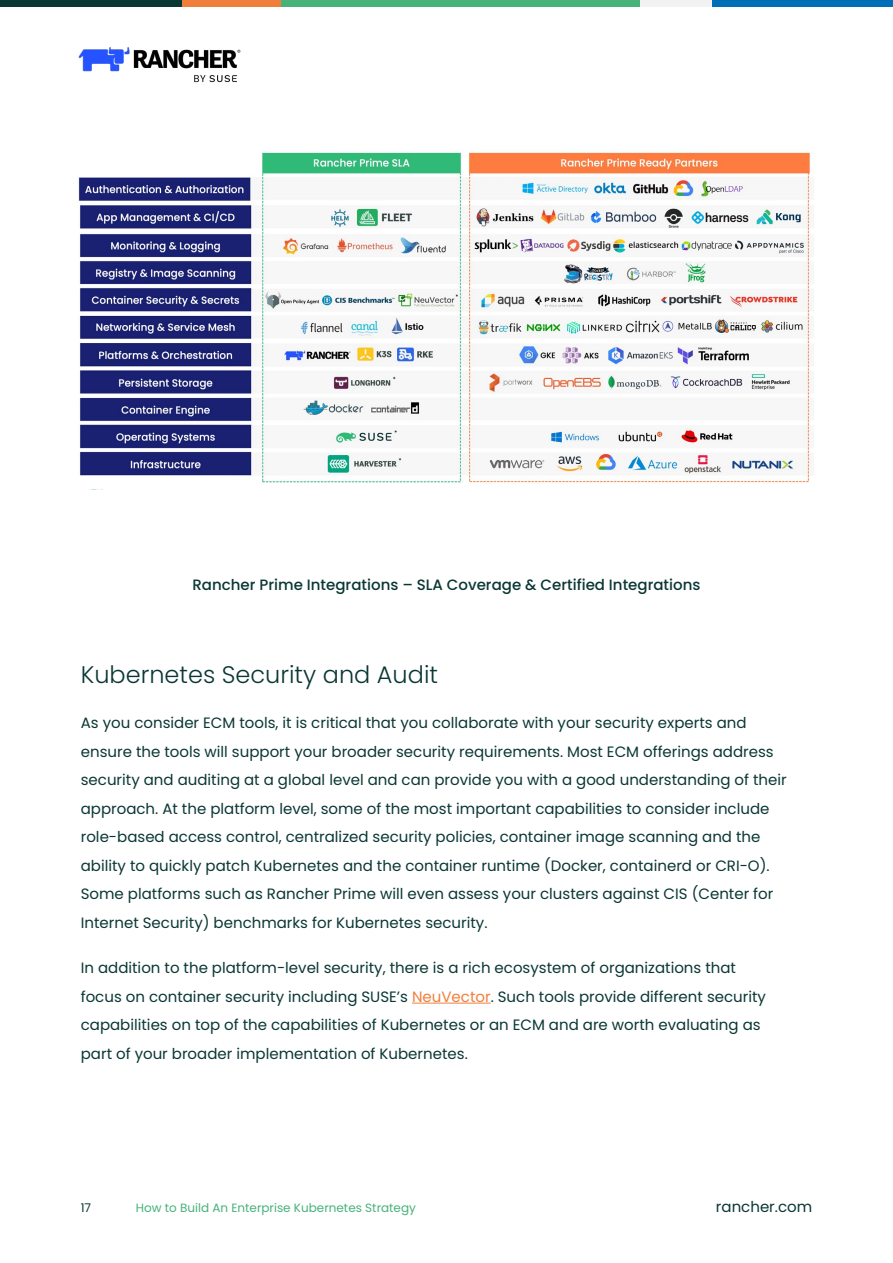
<style>
.page{position:relative;width:893px;height:1263px;background:#fff}
.page>*{position:absolute;margin:0;border:0;box-sizing:border-box;transform-origin:0 0}
.t1{font:300 24px "Poppins";color:#0a3734}
.t2{font:15px/28.5px "Poppins";color:#0a3734}
.t3{font:500 15px "Poppins";color:#0a3734}
.t4{font:12px "Poppins";color:#47b27a}
.t5{font:12px "Poppins";color:#0a3734}
.s1{color:#f07f3c}
</style>
<div class="page">
<img style="left:78px;top:47px;width:163px;height:36px">
<div style="left:712px;top:0;width:181px;height:6px;background:#006eb7"></div>
<div style="left:640px;top:0;width:72px;height:6px;background:#f2f2f2"></div>
<div style="left:280px;top:0;width:360px;height:6px;background:#47b27a"></div>
<div style="left:182px;top:0;width:98px;height:6px;background:#f07f3c"></div>
<div style="left:0;top:0;width:182px;height:6px;background:#0a3734"></div>
<img style="left:78px;top:152px;width:733px;height:331px">
<hr style="left:412px;top:1003px;width:79px;height:1px;background:#f07f3c">
<p class="t3" style="left:192px;top:576px;width:509px">Rancher Prime Integrations – SLA Coverage &amp; Certified Integrations</p>
<h1 class="t1" style="left:81px;top:660px;width:359px">Kubernetes Security and Audit</h1>
<p class="t2" style="left:81px;top:709px;width:707px">As you consider ECM tools, it is critical that you collaborate with your security experts and ensure the tools will support your broader security requirements. Most ECM offerings address security and auditing at a global level and can provide you with a good understanding of their approach. At the platform level, some of the most important capabilities to consider include role-based access control, centralized security policies, container image scanning and the ability to quickly patch Kubernetes and the container runtime (Docker, containerd or CRI-O).<br>Some platforms such as Rancher Prime will even assess your clusters against CIS (Center for Internet Security) benchmarks for Kubernetes security.</p>
<p class="t2" style="left:81px;top:954px;width:687px">In addition to the platform-level security, there is a rich ecosystem of organizations that focus on container security including SUSE’s <span class="s1">NeuVector</span>. Such tools provide different security capabilities on top of the capabilities of Kubernetes or an ECM and are worth evaluating as part of your broader implementation of Kubernetes.</p>
<p class="t5" style="left:81px;top:1200px;width:12px">17</p>
<p class="t4" style="left:136px;top:1200px;width:282px">How to Build An Enterprise Kubernetes Strategy</p>
<p class="t2" style="left:716px;top:1192px;width:98px">rancher.com</p>
</div>
